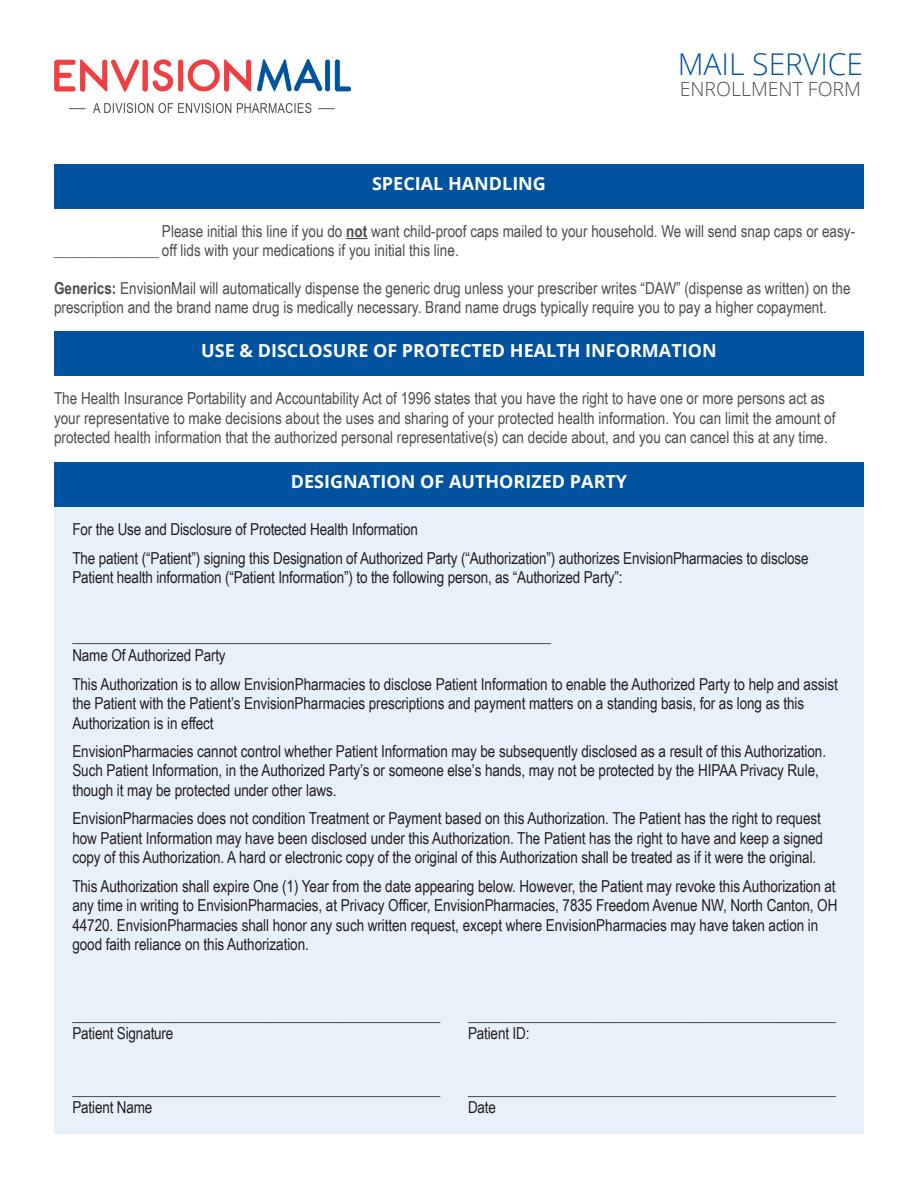
<style>
.page{position:relative;width:918px;height:1188px;background:#fff}
.page>*{position:absolute;margin:0;border:0;box-sizing:border-box;transform-origin:0 0}
.t1{font:300 30px "Open Sans";color:#0153a0}
.t2{font:300 19.5px "Open Sans";color:#4d4d4d}
.t3{font:700 18px "Open Sans";color:#fff}
.t4{font:16.5px/19.5px "Arial Narrow";letter-spacing:-.005em;color:#231f20}
.t5{font:16.5px/19.5px "Arial Narrow";color:#4d4d4d}
.s1{font-weight:700}
</style>
<div class="page">
<div style="left:54px;top:485px;width:810px;height:649px;background:#e8f1f9"></div>
<img style="left:54px;top:59px;width:296px;height:55px">
<svg style="left:346px;top:238px;width:21px;height:1px"></svg>
<div style="left:54px;top:164px;width:810px;height:45px;background:#0153a0"></div>
<div style="left:54px;top:331px;width:810px;height:45px;background:#0153a0"></div>
<div style="left:54px;top:463px;width:810px;height:44px;background:#0153a0"></div>
<p class="t3" style="left:372px;top:171px;width:175px">SPECIAL HANDLING</p>
<p class="t1" style="left:678px;top:44px;width:187px">MAIL SERVICE</p>
<p class="t2" style="left:680px;top:76px;width:183px">ENROLLMENT FORM</p>
<p class="t5" style="left:54px;top:221px;width:803px;text-indent:108px">Please initial this line if you do <span class="s1">not</span> want child-proof caps mailed to your household. We will send snap caps or easy-______________ off lids with your medications if you initial this line.</p>
<p class="t5" style="left:54px;top:278px;width:798px"><span class="s1">Generics:</span> EnvisionMail will automatically dispense the generic drug unless your prescriber writes “DAW” (dispense as written) on the prescription and the brand name drug is medically necessary. Brand name drugs typically require you to pay a higher copayment.</p>
<p class="t3" style="left:201px;top:338px;width:517px">USE &amp; DISCLOSURE OF PROTECTED HEALTH INFORMATION</p>
<p class="t5" style="left:54px;top:388px;width:783px">The Health Insurance Portability and Accountability Act of 1996 states that you have the right to have one or more persons act as your representative to make decisions about the uses and sharing of your protected health information. You can limit the amount of protected health information that the authorized personal representative(s) can decide about, and you can cancel this at any time.</p>
<p class="t3" style="left:291px;top:469px;width:338px">DESIGNATION OF AUTHORIZED PARTY</p>
<p class="t4" style="left:72px;top:519px;width:347px">For the Use and Disclosure of Protected Health Information</p>
<p class="t4" style="left:72px;top:547px;width:738px">The patient (“Patient”) signing this Designation of Authorized Party (“Authorization”) authorizes EnvisionPharmacies to disclose<br>Patient health information (“Patient Information”) to the following person, as “Authorized Party”:</p>
<p class="t4" style="left:72px;top:625px;width:480px">_________________________________________________________________<br>Name Of Authorized Party</p>
<p class="t4" style="left:72px;top:673px;width:767px">This Authorization is to allow EnvisionPharmacies to disclose Patient Information to enable the Authorized Party to help and assist the Patient with the Patient’s EnvisionPharmacies prescriptions and payment matters on a standing basis, for as long as this<br>Authorization is in effect</p>
<p class="t4" style="left:72px;top:741px;width:755px">EnvisionPharmacies cannot control whether Patient Information may be subsequently disclosed as a result of this Authorization.<br>Such Patient Information, in the Authorized Party’s or someone else’s hands, may not be protected by the HIPAA Privacy Rule, though it may be protected under other laws.</p>
<p class="t4" style="left:72px;top:808px;width:752px">EnvisionPharmacies does not condition Treatment or Payment based on this Authorization. The Patient has the right to request how Patient Information may have been disclosed under this Authorization. The Patient has the right to have and keep a signed copy of this Authorization. A hard or electronic copy of the original of this Authorization shall be treated as if it were the original.</p>
<p class="t4" style="left:72px;top:876px;width:767px">This Authorization shall expire One (1) Year from the date appearing below. However, the Patient may revoke this Authorization at any time in writing to EnvisionPharmacies, at Privacy Officer, EnvisionPharmacies, 7835 Freedom Avenue NW, North Canton, OH 44720. EnvisionPharmacies shall honor any such written request, except where EnvisionPharmacies may have taken action in good faith reliance on this Authorization.</p>
<p class="t4" style="left:72px;top:1006px;width:370px;line-height:18px">__________________________________________________<br>Patient Signature</p>
<p class="t4" style="left:72px;top:1080px;width:370px;line-height:18px">__________________________________________________<br>Patient Name</p>
<p class="t4" style="left:468px;top:1006px;width:370px;line-height:18px">__________________________________________________<br>Patient ID:</p>
<p class="t4" style="left:468px;top:1080px;width:370px;line-height:18px">__________________________________________________<br>Date</p>
</div>
